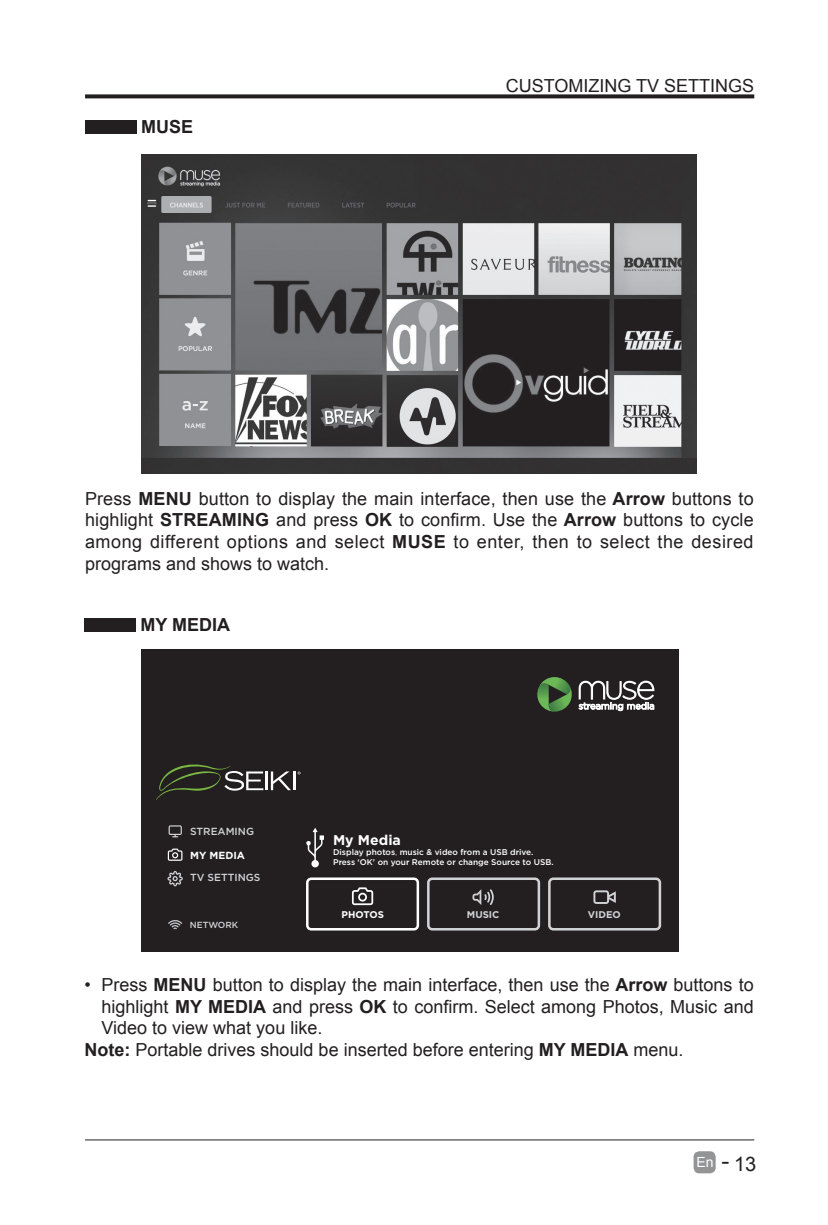
<style>
.page{position:relative;width:828px;height:1225px;background:#fff}
.page>*{position:absolute;margin:0;border:0;box-sizing:border-box;transform-origin:0 0}
.t1{font:24px "Arial";color:#231f20}
.t2{font:20px "Arial";color:#231f20}
.t3{font:18px/21.6px "Arial";color:#231f20;text-align:justify}
.t4{font:700 18px "Arial";color:#231f20}
.t5{font:700 14px "Gotham";color:#fff}
.t6{font:14px "Arial";color:#fff}
.t7{font:500 10.2px "Gotham";color:#d1d2d4}
.t8{font:700 10.2px "Gotham";color:#fff}
.t9{font:700 9.8px "Gotham";color:#d1d2d4}
.t10{font:700 9.8px "Gotham";letter-spacing:-.005em;color:#fff}
.t11{font:500 8.8px "Gotham";color:#d1d2d4}
.t12{font:500 8.2px/10px "Gotham";color:#fff}
.s1{font-weight:700}
.s2{font-family:"Adobe Song Std";font-weight:300}
</style>
<div class="page">
<hr style="left:85px;top:1139px;width:669px;height:1px;background:#231f20">
<svg style="left:85px;top:94px;width:669px;height:4px;fill:#231f20"></svg>
<div style="left:693px;top:1151px;width:22px;height:22px;background:#929495;border-radius:6px"></div>
<div style="left:85px;top:121px;width:51px;height:13px;background:#231f20"></div>
<div style="left:84px;top:618px;width:51px;height:13px;background:#231f20"></div>
<img style="left:141px;top:155px;width:556px;height:318px">
<div style="left:141px;top:649px;width:538px;height:302px;background:#231f20"></div>
<svg style="left:306px;top:827px;width:18px;height:40px"></svg>
<svg style="left:169px;top:825px;width:13px;height:12px"></svg>
<svg style="left:168px;top:848px;width:14px;height:13px"></svg>
<svg style="left:167px;top:871px;width:16px;height:15px"></svg>
<svg style="left:168px;top:920px;width:14px;height:9px"></svg>
<svg style="left:352px;top:887px;width:21px;height:18px"></svg>
<div style="left:306px;top:877px;width:113px;height:53px;border:3px solid #fff;border-radius:4px"></div>
<svg style="left:472px;top:889px;width:22px;height:16px"></svg>
<div style="left:427px;top:877px;width:113px;height:53px;border:3px solid #d1d2d4;border-radius:4px"></div>
<div style="left:548px;top:877px;width:113px;height:53px;border:3px solid #d1d2d4;border-radius:4px"></div>
<svg style="left:593px;top:890px;width:23px;height:14px"></svg>
<svg style="left:537px;top:677px;width:117px;height:35px"></svg>
<svg style="left:156px;top:764px;width:144px;height:36px"></svg>
<p class="t4" style="left:141px;top:115px;width:54px">MUSE</p>
<p class="t3" style="left:506px;top:75px;width:250px">CUSTOMIZING TV SETTINGS</p>
<p class="t3" style="left:85px;top:488px;width:670px">Press <span class="s1">MENU</span> button to display the main interface, then use the <span class="s1">Arrow</span> buttons to highlight <span class="s1">STREAMING</span> and press <span class="s1">OK</span> to confirm. Use the <span class="s1">Arrow</span> buttons to cycle among different options and select <span class="s1">MUSE</span> to enter, then to select the desired programs and shows to watch.</p>
<p class="t4" style="left:140px;top:613px;width:91px">MY MEDIA</p>
<p class="t7" style="left:190px;top:825px;width:65px">STREAMING</p>
<p class="t8" style="left:190px;top:849px;width:56px">MY MEDIA</p>
<p class="t7" style="left:190px;top:872px;width:72px">TV SETTINGS</p>
<p class="t11" style="left:190px;top:919px;width:50px">NETWORK</p>
<p class="t5" style="left:333px;top:832px;width:69px">My Media</p>
<p class="t12" style="left:333px;top:847px;width:222px">Display photos<span class="s2">,</span> music &amp; video from a USB drive.<br>Press ‘OK’ on your Remote or change Source to USB.</p>
<p class="t10" style="left:341px;top:909px;width:44px">PHOTOS</p>
<p class="t9" style="left:467px;top:909px;width:34px">MUSIC</p>
<p class="t9" style="left:588px;top:909px;width:34px">VIDEO</p>
<p class="t3" style="left:84px;top:974px;width:670px">• Press <span class="s1">MENU</span> button to display the main interface, then use the <span class="s1">Arrow</span> buttons to</p>
<p class="t3" style="left:101px;top:995px;width:653px">highlight <span class="s1">MY MEDIA</span> and press <span class="s1">OK</span> to confirm. Select among Photos, Music and</p>
<p class="t3" style="left:101px;top:1017px;width:222px">Video to view what you like.</p>
<p class="t3" style="left:84px;top:1038px;width:600px"><span class="s1">Note:</span> Portable drives should be inserted before entering <span class="s1">MY MEDIA</span> menu.</p>
<p class="t6" style="left:696px;top:1153px;width:19px">En</p>
<p class="t2" style="left:734px;top:1151px;width:24px">13</p>
<h1 class="t1" style="left:721px;top:1145px;width:9px">-</h1>
</div>
